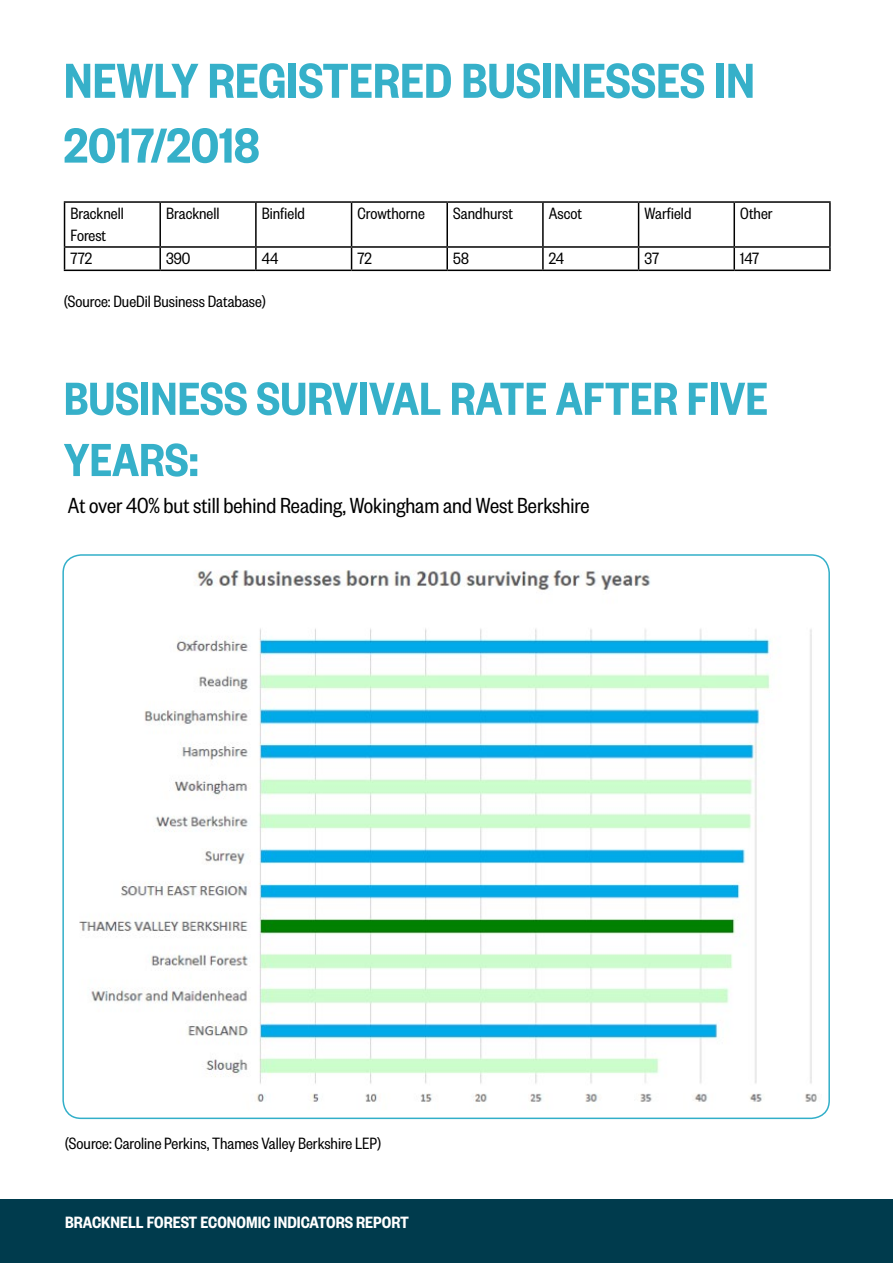
<style>
.page{position:relative;width:893px;height:1263px;background:#fff}
.page>*{position:absolute;margin:0;border:0;box-sizing:border-box;transform-origin:0 0}
.t1{font:600 54px/64.8px "Founders Grotesk Cond";color:#36b0c9}
.t2{font:600 51px/61.2px "Founders Grotesk Cond";color:#36b0c9}
.t3{font:24px "Founders Grotesk Cond";color:#000}
.t4{font:18px/21.6px "Founders Grotesk Cond";color:#000}
.t5{font:600 18px "Founders Grotesk Cond";color:#fff}
</style>
<div class="page">
<div style="left:0;top:1199px;width:893px;height:64px;background:#003b4d"></div>
<hr style="left:64px;top:201px;width:96px;height:2px;background:#000">
<hr style="left:64px;top:203px;width:1px;height:43px;background:#000">
<hr style="left:160px;top:201px;width:96px;height:2px;background:#000">
<hr style="left:159px;top:203px;width:2px;height:43px;background:#000">
<hr style="left:256px;top:201px;width:96px;height:2px;background:#000">
<hr style="left:255px;top:203px;width:2px;height:43px;background:#000">
<hr style="left:352px;top:201px;width:95px;height:2px;background:#000">
<hr style="left:351px;top:203px;width:1px;height:43px;background:#000">
<hr style="left:447px;top:201px;width:96px;height:2px;background:#000">
<hr style="left:446px;top:203px;width:2px;height:43px;background:#000">
<hr style="left:543px;top:201px;width:96px;height:2px;background:#000">
<hr style="left:542px;top:203px;width:2px;height:43px;background:#000">
<hr style="left:639px;top:201px;width:95px;height:2px;background:#000">
<hr style="left:638px;top:203px;width:1px;height:43px;background:#000">
<hr style="left:734px;top:201px;width:97px;height:2px;background:#000">
<hr style="left:733px;top:203px;width:2px;height:43px;background:#000">
<hr style="left:829px;top:203px;width:2px;height:43px;background:#000">
<hr style="left:64px;top:246px;width:96px;height:2px;background:#000">
<svg style="left:64px;top:248px;width:1px;height:22px"></svg>
<hr style="left:160px;top:246px;width:96px;height:2px;background:#000">
<hr style="left:159px;top:248px;width:2px;height:22px;background:#000">
<hr style="left:256px;top:246px;width:96px;height:2px;background:#000">
<hr style="left:255px;top:248px;width:2px;height:22px;background:#000">
<hr style="left:352px;top:246px;width:95px;height:2px;background:#000">
<svg style="left:351px;top:248px;width:1px;height:22px"></svg>
<hr style="left:447px;top:246px;width:96px;height:2px;background:#000">
<hr style="left:446px;top:248px;width:2px;height:22px;background:#000">
<hr style="left:543px;top:246px;width:96px;height:2px;background:#000">
<hr style="left:542px;top:248px;width:2px;height:22px;background:#000">
<hr style="left:639px;top:246px;width:95px;height:2px;background:#000">
<svg style="left:638px;top:248px;width:1px;height:22px"></svg>
<hr style="left:734px;top:246px;width:97px;height:2px;background:#000">
<hr style="left:733px;top:248px;width:2px;height:22px;background:#000">
<hr style="left:829px;top:248px;width:2px;height:22px;background:#000">
<hr style="left:64px;top:270px;width:96px;height:1px;background:#000">
<hr style="left:160px;top:270px;width:96px;height:1px;background:#000">
<hr style="left:256px;top:270px;width:96px;height:1px;background:#000">
<hr style="left:352px;top:270px;width:95px;height:1px;background:#000">
<hr style="left:447px;top:270px;width:96px;height:1px;background:#000">
<hr style="left:543px;top:270px;width:96px;height:1px;background:#000">
<hr style="left:639px;top:270px;width:95px;height:1px;background:#000">
<hr style="left:734px;top:270px;width:97px;height:1px;background:#000">
<img style="left:65px;top:555px;width:764px;height:563px">
<h2 class="t1" style="left:64px;top:46px;width:693px">NEWLY REGISTERED BUSINESSES IN<br>2017/2018</h2>
<p class="t4" style="left:71px;top:202px;width:55px">Bracknell<br>Forest</p>
<p class="t4" style="left:166px;top:202px;width:55px">Bracknell</p>
<p class="t4" style="left:262px;top:202px;width:44px">Binfield</p>
<p class="t4" style="left:358px;top:202px;width:69px">Crowthorne</p>
<p class="t4" style="left:453px;top:202px;width:61px">Sandhurst</p>
<p class="t4" style="left:549px;top:202px;width:35px">Ascot</p>
<p class="t4" style="left:645px;top:202px;width:48px">Warfield</p>
<p class="t4" style="left:740px;top:202px;width:34px">Other</p>
<p class="t4" style="left:71px;top:247px;width:23px">772</p>
<p class="t4" style="left:166px;top:247px;width:26px">390</p>
<p class="t4" style="left:262px;top:247px;width:18px">44</p>
<p class="t4" style="left:358px;top:247px;width:16px">72</p>
<p class="t4" style="left:453px;top:247px;width:17px">58</p>
<p class="t4" style="left:549px;top:247px;width:16px">24</p>
<p class="t4" style="left:645px;top:247px;width:16px">37</p>
<p class="t4" style="left:740px;top:247px;width:20px">147</p>
<p class="t4" style="left:64px;top:290px;width:203px">(Source: DueDil Business Database)</p>
<h2 class="t2" style="left:64px;top:366px;width:706px">BUSINESS SURVIVAL RATE AFTER FIVE<br>YEARS:</h2>
<h2 class="t3" style="left:68px;top:491px;width:523px">At over 40% but still behind Reading, Wokingham and West Berkshire</h2>
<p class="t4" style="left:65px;top:1132px;width:317px">(Source: Caroline Perkins, Thames Valley Berkshire LEP)</p>
<p class="t5" style="left:65px;top:1211px;width:345px">BRACKNELL FOREST ECONOMIC INDICATORS REPORT</p>
</div>
